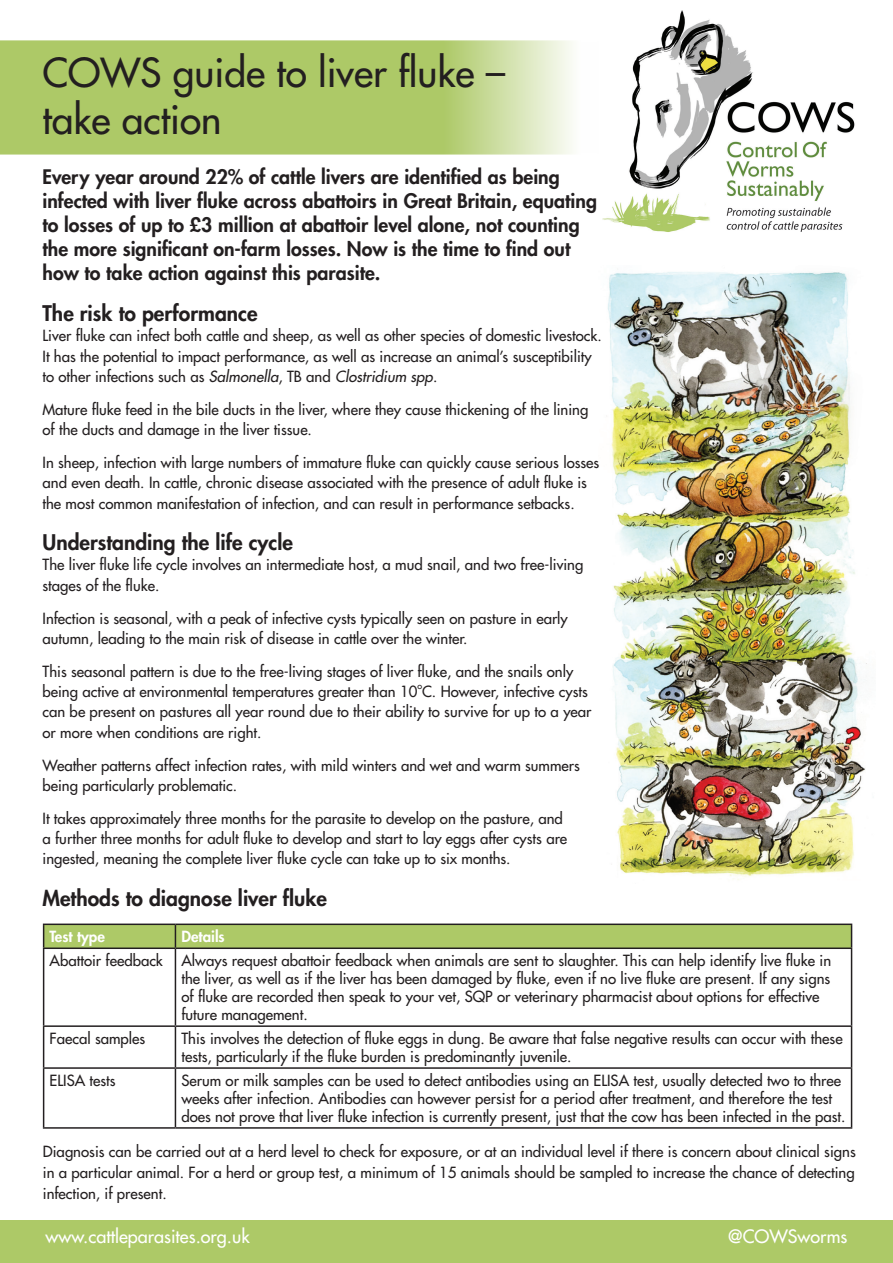
<style>
.page{position:relative;width:893px;height:1263px;background:#fff}
.page>*{position:absolute;margin:0;border:0;box-sizing:border-box;transform-origin:0 0}
.t1{font:39px/46.8px "Futura";color:#231f20}
.t2{font:800 21px "Futura";color:#231f20}
.t3{font:800 19.5px/24px "Futura";color:#231f20}
.t4{font:18px "Futura";color:#fff}
.t5{font:15px/20.2px "Futura";color:#231f20}
.t6{font:800 15px "Futura";color:#fff}
.t7{font:8.7px "Futura";color:#231f20}
.s1{font-style:italic}
</style>
<div class="page">
<img style="left:608px;top:272px;width:259px;height:608px">
<img style="left:602px;top:10px;width:253px;height:222px">
<div style="left:0;top:1220px;width:893px;height:43px;background:#adc967"></div>
<svg style="left:0;top:40px;width:573px;height:115px;background:#b6ce77"></svg>
<svg style="left:44px;top:949px;width:807px;height:178px"></svg>
<hr style="left:43px;top:923px;width:132px;height:2px;background:#231f20">
<hr style="left:175px;top:923px;width:677px;height:2px;background:#231f20">
<svg style="left:43px;top:924px;width:809px;height:23px;background:#a5c063"></svg>
<hr style="left:43px;top:947px;width:132px;height:2px;background:#231f20">
<hr style="left:43px;top:949px;width:1px;height:76px;background:#231f20">
<hr style="left:175px;top:947px;width:677px;height:2px;background:#231f20">
<hr style="left:175px;top:949px;width:1px;height:76px;background:#231f20">
<hr style="left:851px;top:949px;width:1px;height:76px;background:#231f20">
<hr style="left:43px;top:1025px;width:132px;height:2px;background:#231f20">
<hr style="left:43px;top:1027px;width:1px;height:40px;background:#231f20">
<hr style="left:175px;top:1025px;width:677px;height:2px;background:#231f20">
<hr style="left:175px;top:1027px;width:1px;height:40px;background:#231f20">
<hr style="left:851px;top:1027px;width:1px;height:40px;background:#231f20">
<hr style="left:43px;top:1067px;width:132px;height:2px;background:#231f20">
<hr style="left:43px;top:1069px;width:1px;height:58px;background:#231f20">
<hr style="left:175px;top:1067px;width:677px;height:2px;background:#231f20">
<hr style="left:175px;top:1069px;width:1px;height:58px;background:#231f20">
<hr style="left:851px;top:1069px;width:1px;height:58px;background:#231f20">
<hr style="left:43px;top:1127px;width:132px;height:2px;background:#231f20">
<hr style="left:175px;top:1127px;width:677px;height:2px;background:#231f20">
<p class="t1" style="left:43px;top:49px;width:464px">COWS guide to liver fluke – take action</p>
<p class="t3" style="left:43px;top:164px;width:556px">Every year around 22% of cattle livers are identified as being infected with liver fluke across abattoirs in Great Britain, equating to losses of up to £3 million at abattoir level alone, not counting the more significant on-farm losses. Now is the time to find out how to take action against this parasite.</p>
<p class="t2" style="left:43px;top:299px;width:217px">The risk to performance</p>
<p class="t5" style="left:43px;top:325px;width:561px">Liver fluke can infect both cattle and sheep, as well as other species of domestic livestock.<br>It has the potential to impact performance, as well as increase an animal’s susceptibility to other infections such as <span class="s1">Salmonella</span>, TB and <span class="s1">Clostridium spp</span>.</p>
<p class="t5" style="left:43px;top:399px;width:547px">Mature fluke feed in the bile ducts in the liver, where they cause thickening of the lining of the ducts and damage in the liver tissue.</p>
<p class="t5" style="left:43px;top:452px;width:558px">In sheep, infection with large numbers of immature fluke can quickly cause serious losses and even death. In cattle, chronic disease associated with the presence of adult fluke is the most common manifestation of infection, and can result in performance setbacks.</p>
<p class="t2" style="left:43px;top:528px;width:252px">Understanding the life cycle</p>
<p class="t5" style="left:43px;top:555px;width:542px">The liver fluke life cycle involves an intermediate host, a mud snail, and two free-living stages of the fluke.</p>
<p class="t5" style="left:43px;top:608px;width:527px">Infection is seasonal, with a peak of infective cysts typically seen on pasture in early autumn, leading to the main risk of disease in cattle over the winter.</p>
<p class="t5" style="left:43px;top:661px;width:547px">This seasonal pattern is due to the free-living stages of liver fluke, and the snails only being active at environmental temperatures greater than 10 C. However, infective cysts</p>
<p class="t7" style="left:417px;top:680px;width:6px">o</p>
<p class="t5" style="left:43px;top:702px;width:550px">can be present on pastures all year round due to their ability to survive for up to a year or more when conditions are right.</p>
<p class="t5" style="left:43px;top:755px;width:539px">Weather patterns affect infection rates, with mild winters and wet and warm summers being particularly problematic.</p>
<p class="t5" style="left:43px;top:808px;width:526px">It takes approximately three months for the parasite to develop on the pasture, and a further three months for adult fluke to develop and start to lay eggs after cysts are ingested, meaning the complete liver fluke cycle can take up to six months.</p>
<p class="t2" style="left:43px;top:884px;width:286px">Methods to diagnose liver fluke</p>
<p class="t6" style="left:50px;top:927px;width:57px">Test type</p>
<p class="t6" style="left:181px;top:927px;width:45px">Details</p>
<p class="t5" style="left:50px;top:950px;width:115px">Abattoir feedback</p>
<p class="t5" style="left:181px;top:951px;width:651px;line-height:18px">Always request abattoir feedback when animals are sent to slaughter. This can help identify live fluke in the liver, as well as if the liver has been damaged by fluke, even if no live fluke are present. If any signs of fluke are recorded then speak to your vet, SQP or veterinary pharmacist about options for effective future management.</p>
<p class="t5" style="left:50px;top:1028px;width:97px">Faecal samples</p>
<p class="t5" style="left:181px;top:1029px;width:663px;line-height:18px">This involves the detection of fluke eggs in dung. Be aware that false negative results can occur with these tests, particularly if the fluke burden is predominantly juvenile.</p>
<p class="t5" style="left:50px;top:1070px;width:68px">ELISA tests</p>
<p class="t5" style="left:181px;top:1071px;width:665px;line-height:18px">Serum or milk samples can be used to detect antibodies using an ELISA test, usually detected two to three weeks after infection. Antibodies can however persist for a period after treatment, and therefore the test does not prove that liver fluke infection is currently present, just that the cow has been infected in the past.</p>
<p class="t5" style="left:43px;top:1141px;width:814px;line-height:21px;text-align:justify">Diagnosis can be carried out at a herd level to check for exposure, or at an individual level if there is concern about clinical signs in a particular animal. For a herd or group test, a minimum of 15 animals should be sampled to increase the chance of detecting infection, if present.</p>
<p class="t4" style="left:46px;top:1225px;width:206px">www.cattleparasites.org.uk</p>
<p class="t4" style="left:728px;top:1225px;width:121px">@COWSworms</p>
</div>
